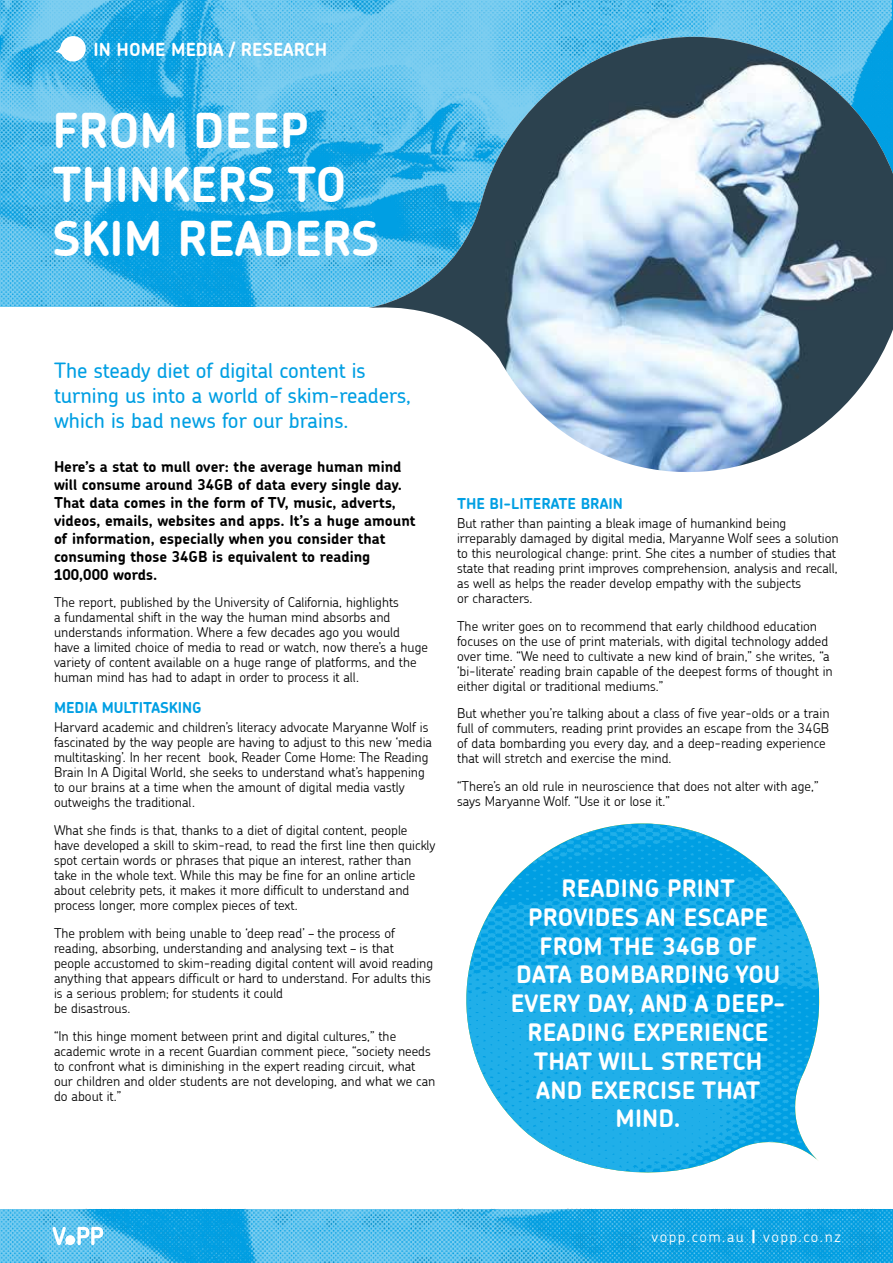
<style>
.page{position:relative;width:893px;height:1263px;background:#fff}
.page>*{position:absolute;margin:0;border:0;box-sizing:border-box;transform-origin:0 0}
.t1{font:700 48px/54px "Chevin";letter-spacing:.005em;color:#fff}
.t2{font:700 24px/28.8px "Chevin";letter-spacing:.01em;color:#fff;text-align:center}
.t3{font:500 21px/25.2px "Chevin";color:#009fe3}
.t4{font:700 18px "Chevin";letter-spacing:.005em;color:#fff}
.t5{font:700 15px/18px "Chevin";color:#000}
.t6{font:700 15px "Chevin";color:#009fe3}
.t7{font:300 15px "Chevin";letter-spacing:.1em;color:#fff}
.t8{font:300 13.5px/15px "Chevin";color:#000}
.s1{font-weight:700}
</style>
<div class="page">
<img style="left:0;top:1209px;width:893px;height:54px">
<svg style="left:52px;top:1227px;width:51px;height:18px"></svg>
<img style="left:0;top:0;width:891px;height:306px">
<svg style="left:54px;top:34px;width:33px;height:29px"></svg>
<svg style="left:369px;top:8px;width:524px;height:29px;background:#65c4ed"></svg>
<img style="left:369px;top:37px;width:524px;height:435px">
<img style="left:466px;top:823px;width:353px;height:350px">
<h3 class="t4" style="left:94px;top:38px;width:235px">IN HOME MEDIA / RESEARCH</h3>
<h1 class="t1" style="left:52px;top:102px;width:328px">FROM DEEP<br>THINKERS TO<br>SKIM READERS</h1>
<h3 class="t3" style="left:54px;top:357px;width:359px">The steady diet of digital content is turning us into a world of skim-readers, which is bad news for our brains.</h3>
<p class="t5" style="left:54px;top:457px;width:363px">Here’s a stat to mull over: the average human mind will consume around 34GB of data every single day.<br>That data comes in the form of TV, music, adverts, videos, emails, websites and apps. It’s a huge amount of information, especially when you consider that consuming those 34GB is equivalent to reading 100,000 words.</p>
<p class="t8" style="left:54px;top:595px;width:375px">The report, published by the University of California, highlights<br>a fundamental shift in the way the human mind absorbs and understands information. Where a few decades ago you would have a limited choice of media to read or watch, now there’s a huge variety of content available on a huge range of platforms, and the human mind has had to adapt in order to process it all.</p>
<p class="t6" style="left:54px;top:698px;width:149px">MEDIA MULTITASKING</p>
<p class="t8" style="left:54px;top:720px;width:380px">Harvard academic and children’s literacy advocate Maryanne Wolf is fascinated by the way people are having to adjust to this new ‘media multitasking’. In her recent book, Reader Come Home: The Reading Brain In A Digital World, she seeks to understand what’s happening to our brains at a time when the amount of digital media vastly outweighs the traditional.</p>
<p class="t8" style="left:54px;top:822px;width:383px">What she finds is that, thanks to a diet of digital content, people have developed a skill to skim-read, to read the first line then quickly spot certain words or phrases that pique an interest, rather than take in the whole text. While this may be fine for an online article about celebrity pets, it makes it more difficult to understand and process longer, more complex pieces of text.</p>
<p class="t8" style="left:54px;top:925px;width:381px">The problem with being unable to ‘deep read’ – the process of reading, absorbing, understanding and analysing text – is that people accustomed to skim-reading digital content will avoid reading anything that appears difficult or hard to understand. For adults this is a serious problem; for students it could<br>be disastrous.</p>
<p class="t8" style="left:54px;top:1028px;width:383px">“In this hinge moment between print and digital cultures,” the academic wrote in a recent Guardian comment piece, “society needs to confront what is diminishing in the expert reading circuit, what our children and older students are not developing, and what we can do about it.”</p>
<p class="t6" style="left:457px;top:493px;width:167px">THE BI-LITERATE BRAIN</p>
<p class="t8" style="left:457px;top:515px;width:383px">But rather than painting a bleak image of humankind being irreparably damaged by digital media, Maryanne Wolf sees a solution to this neurological change: print. She cites a number of studies that state that reading print improves comprehension, analysis and recall, as well as helps the reader develop empathy with the subjects<br>or characters.</p>
<p class="t8" style="left:457px;top:618px;width:377px">The writer goes on to recommend that early childhood education focuses on the use of print materials, with digital technology added over time. “We need to cultivate a new kind of brain,” she writes, “a ‘bi-literate’ reading brain capable of the deepest forms of thought in either digital or traditional mediums.”</p>
<p class="t8" style="left:457px;top:706px;width:374px">But whether you’re talking about a class of five year-olds or a train full of commuters, reading print provides an escape from the 34GB of data bombarding you every day, and a deep-reading experience that will stretch and exercise the mind.</p>
<p class="t8" style="left:457px;top:778px;width:363px">“There’s an old rule in neuroscience that does not alter with age,” says Maryanne Wolf. “Use it or lose it.”</p>
<h2 class="t2" style="left:511px;top:873px;width:276px">READING PRINT<br>PROVIDES AN ESCAPE<br>FROM THE 34GB OF<br>DATA BOMBARDING YOU<br>EVERY DAY, AND A DEEP-<br>READING EXPERIENCE<br>THAT WILL STRETCH<br>AND EXERCISE THAT<br>MIND.</h2>
<p class="t7" style="left:652px;top:1227px;width:190px">vopp.com.au <span class="s1">|</span> vopp.co.nz</p>
</div>
